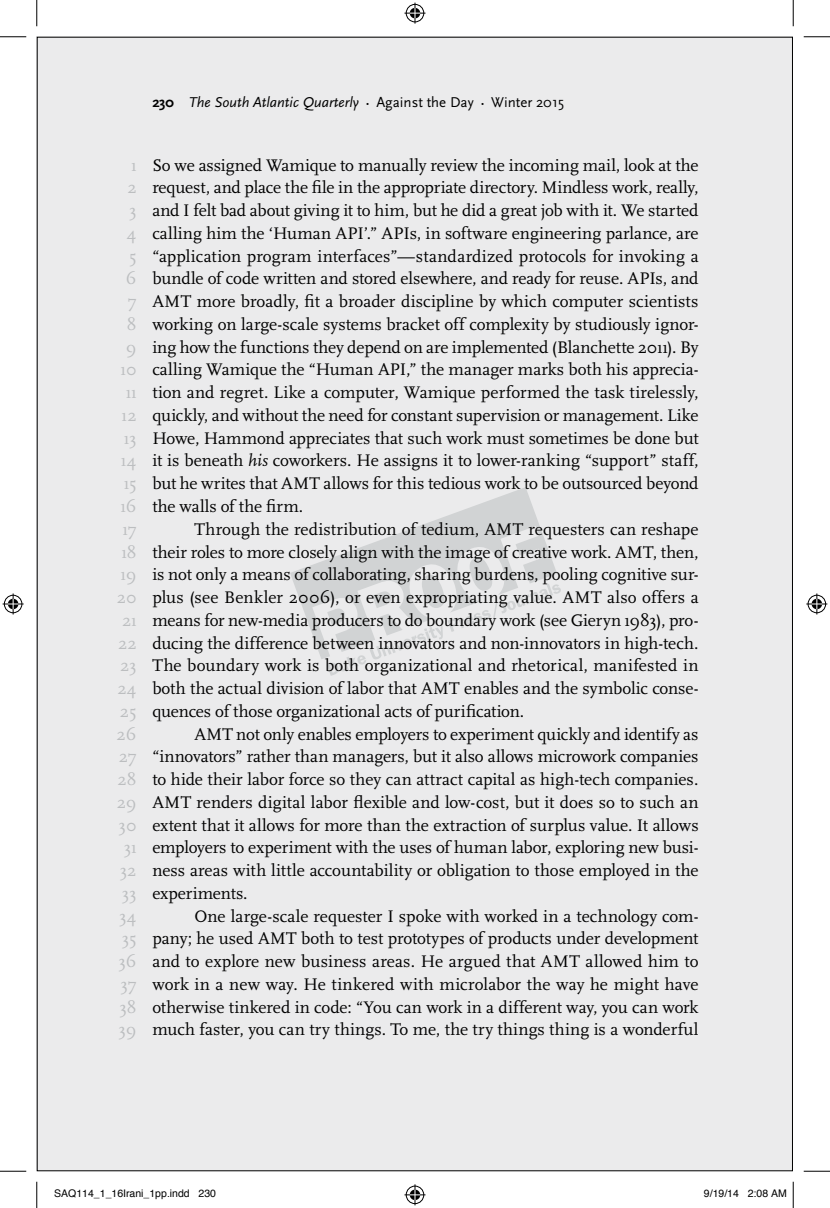
<style>
.page{position:relative;width:830px;height:1208px;background:#fff}
.page>*{position:absolute;margin:0;border:0;box-sizing:border-box;transform-origin:0 0}
.t1{font:17.5px/22.8px "Scala";letter-spacing:-.005em;color:#000;text-align:justify}
.t2{font:17.5px/22.8px "Scala";color:#bcbec0;text-align:right}
.t3{font:italic 14.88px "Scala Sans OT";color:#000}
.t4{font:10.5px "Helvetica";color:#000}
.s1{font-weight:700;font-style:normal}
.s2{font-style:normal}
.s3{font-style:italic}
</style>
<div class="page">
<div style="left:37px;top:37px;width:756px;height:1134px;background:#ebebec"></div>
<svg style="left:290px;top:487px;width:261px;height:172px"></svg>
<svg style="left:327px;top:556px;width:234px;height:120px"></svg>
<svg style="left:0;top:36px;width:26px;height:1px"></svg>
<svg style="left:803px;top:36px;width:27px;height:1px"></svg>
<svg style="left:0;top:1170px;width:26px;height:1px"></svg>
<svg style="left:803px;top:1170px;width:27px;height:1px"></svg>
<svg style="left:36px;top:0;width:1px;height:26px"></svg>
<svg style="left:36px;top:1181px;width:1px;height:27px"></svg>
<svg style="left:792px;top:0;width:1px;height:26px"></svg>
<svg style="left:792px;top:1181px;width:1px;height:27px"></svg>
<svg style="left:404px;top:3px;width:21px;height:21px"></svg>
<svg style="left:404px;top:1184px;width:21px;height:21px"></svg>
<svg style="left:3px;top:593px;width:21px;height:21px"></svg>
<svg style="left:806px;top:593px;width:21px;height:21px"></svg>
<p class="t3" style="left:152px;top:95px;width:413px"><span class="s1">230</span> The South Atlantic Quarterly <span class="s2">Against the Day Winter 2015</span></p>
<p class="t2" style="left:117px;top:153px;width:21px">1<br>2<br>3<br>4<br>5<br>6<br>7<br>8<br>9<br>10<br>11<br>12<br>13<br>14<br>15<br>16<br>17<br>18<br>19<br>20<br>21<br>22<br>23<br>24<br>25<br>26<br>27<br>28<br>29<br>30<br>31<br>32<br>33<br>34<br>35<br>36<br>37<br>38<br>39</p>
<p class="t1" style="left:152px;top:153px;width:548px">So we assigned Wamique to manually review the incoming mail, look at the request, and place the file in the appropriate directory. Mindless work, really, and I felt bad about giving it to him, but he did a great job with it. We started calling him the ‘Human API’.” APIs, in software engineering parlance, are “application program interfaces”—standardized protocols for invoking a bundle of code written and stored elsewhere, and ready for reuse. APIs, and AMT more broadly, fit a broader discipline by which computer scientists working on large-scale systems bracket off complexity by studiously ignor&shy;ing how the functions they depend on are implemented (Blanchette 2011). By calling Wamique the “Human API,” the manager marks both his apprecia&shy;tion and regret. Like a computer, Wamique performed the task tirelessly, quickly, and without the need for constant supervision or management. Like Howe, Hammond appreciates that such work must sometimes be done but it is beneath <span class="s3">his</span> coworkers. He assigns it to lower-ranking “support” staff, but he writes that AMT allows for this tedious work to be outsourced beyond the walls of the firm.</p>
<p class="t1" style="left:152px;top:517px;width:548px;text-indent:42px">Through the redistribution of tedium, AMT requesters can reshape their roles to more closely align with the image of creative work. AMT, then, is not only a means of collaborating, sharing burdens, pooling cognitive sur&shy;plus (see Benkler 2006), or even expropriating value. AMT also offers a means for new-media producers to do boundary work (see Gieryn 1983), pro&shy;ducing the difference between innovators and non-innovators in high-tech.<br>The boundary work is both organizational and rhetorical, manifested in both the actual division of labor that AMT enables and the symbolic conse&shy;quences of those organizational acts of purification.</p>
<p class="t1" style="left:152px;top:722px;width:548px;text-indent:42px">AMT not only enables employers to experiment quickly and identify as “innovators” rather than managers, but it also allows microwork companies to hide their labor force so they can attract capital as high-tech companies.<br>AMT renders digital labor flexible and low-cost, but it does so to such an extent that it allows for more than the extraction of surplus value. It allows employers to experiment with the uses of human labor, exploring new busi&shy;ness areas with little accountability or obligation to those employed in the experiments.</p>
<p class="t1" style="left:152px;top:904px;width:548px;text-indent:42px">One large-scale requester I spoke with worked in a technology com&shy;pany; he used AMT both to test prototypes of products under development and to explore new business areas. He argued that AMT allowed him to work in a new way. He tinkered with microlabor the way he might have otherwise tinkered in code: “You can work in a different way, you can work much faster, you can try things. To me, the try things thing is a wonderful</p>
<p class="t4" style="left:54px;top:1189px;width:163px">SAQ114_1_16Irani_1pp.indd 230</p>
<p class="t4" style="left:704px;top:1189px;width:84px">9/19/14 2:08 AM</p>
</div>
